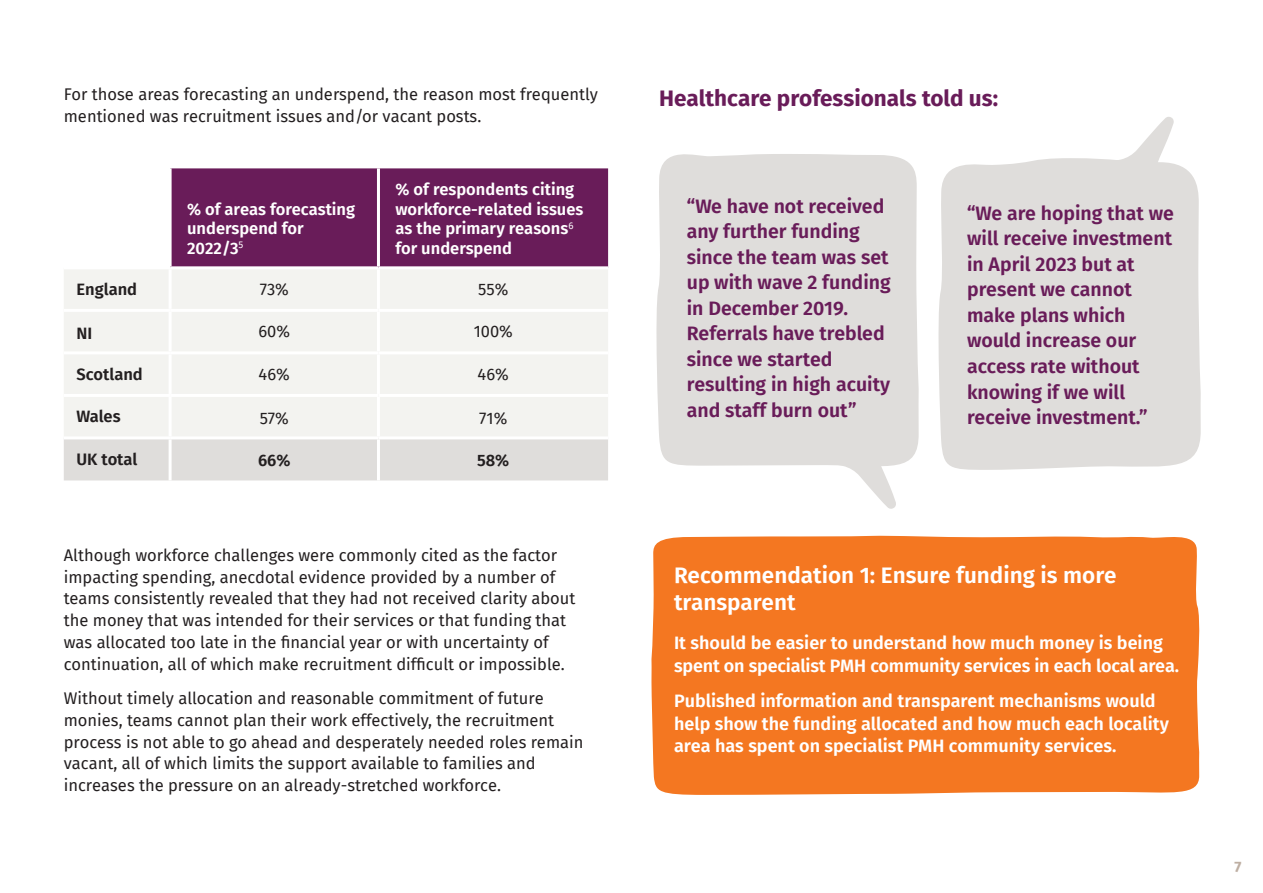
<style>
.page{position:relative;width:1263px;height:893px;background:#fff}
.page>*{position:absolute;margin:0;border:0;box-sizing:border-box;transform-origin:0 0}
.t1{font:600 22.5px/27px "Fira Sans";color:#fff}
.t2{font:700 22.5px "Fira Sans";color:#691c59}
.t3{font:600 19.5px/25.5px "Fira Sans";color:#691c59}
.t4{font:600 18px/22.5px "Fira Sans";color:#fff}
.t5{font:16.5px/21.8px "Fira Sans";color:#231f20}
.t6{font:600 16.5px/19.5px "Fira Sans";color:#fff}
.t7{font:600 16.5px "Fira Sans";color:#231f20}
.t8{font:700 15px "Fira Sans";color:#beafa3}
</style>
<div class="page">
<div style="left:172px;top:168px;width:436px;height:98px;background:#691c59"></div>
<div style="left:64px;top:270px;width:544px;height:166px;background:#f3f3f0"></div>
<div style="left:64px;top:439px;width:544px;height:41px;background:#dfdddb"></div>
<hr style="left:377px;top:168px;width:3px;height:98px;background:#fff">
<hr style="left:169px;top:269px;width:3px;height:40px;background:#fff">
<hr style="left:377px;top:269px;width:3px;height:40px;background:#fff">
<hr style="left:64px;top:309px;width:106px;height:3px;background:#fff">
<hr style="left:170px;top:309px;width:208px;height:3px;background:#fff">
<hr style="left:169px;top:312px;width:3px;height:39px;background:#fff">
<hr style="left:378px;top:309px;width:230px;height:3px;background:#fff">
<hr style="left:377px;top:312px;width:3px;height:39px;background:#fff">
<hr style="left:64px;top:351px;width:106px;height:3px;background:#fff">
<hr style="left:170px;top:351px;width:208px;height:3px;background:#fff">
<hr style="left:169px;top:354px;width:3px;height:40px;background:#fff">
<hr style="left:378px;top:351px;width:230px;height:3px;background:#fff">
<hr style="left:377px;top:354px;width:3px;height:40px;background:#fff">
<hr style="left:64px;top:394px;width:106px;height:3px;background:#fff">
<hr style="left:170px;top:394px;width:208px;height:3px;background:#fff">
<hr style="left:169px;top:397px;width:3px;height:39px;background:#fff">
<hr style="left:378px;top:394px;width:230px;height:3px;background:#fff">
<hr style="left:377px;top:397px;width:3px;height:39px;background:#fff">
<hr style="left:169px;top:439px;width:3px;height:41px;background:#fff">
<hr style="left:377px;top:439px;width:3px;height:41px;background:#fff">
<div style="left:651px;top:535px;width:549px;height:260px;background:#f47721"></div>
<div style="left:656px;top:154px;width:263px;height:312px;background:#dfdddb"></div>
<svg style="left:835px;top:381px;width:61px;height:128px"></svg>
<div style="left:938px;top:158px;width:263px;height:312px;background:#dfdddb"></div>
<svg style="left:1113px;top:117px;width:61px;height:127px"></svg>
<p class="t5" style="left:64px;top:83px;width:536px">For those areas forecasting an underspend, the reason most frequently mentioned was recruitment issues and/or vacant posts.</p>
<p class="t6" style="left:187px;top:198px;width:170px">% of areas forecasting underspend for<br>2022/3<sup>5</sup></p>
<p class="t6" style="left:395px;top:179px;width:189px">% of respondents citing workforce-related issues as the primary reasons<sup>6 </sup>for underspend</p>
<p class="t7" style="left:77px;top:275px;width:62px">England</p>
<p class="t5" style="left:260px;top:277px;width:31px">73%</p>
<p class="t5" style="left:478px;top:277px;width:32px">55%</p>
<p class="t7" style="left:77px;top:319px;width:17px">NI</p>
<p class="t5" style="left:258px;top:320px;width:33px">60%</p>
<p class="t5" style="left:474px;top:320px;width:41px">100%</p>
<p class="t7" style="left:77px;top:360px;width:68px">Scotland</p>
<p class="t5" style="left:259px;top:362px;width:33px">46%</p>
<p class="t5" style="left:478px;top:362px;width:33px">46%</p>
<p class="t7" style="left:77px;top:403px;width:46px">Wales</p>
<p class="t5" style="left:260px;top:407px;width:31px">57%</p>
<p class="t5" style="left:479px;top:407px;width:30px">71%</p>
<p class="t7" style="left:76px;top:445px;width:63px">UK total</p>
<p class="t7" style="left:258px;top:447px;width:34px">66%</p>
<p class="t7" style="left:477px;top:447px;width:34px">58%</p>
<p class="t5" style="left:64px;top:544px;width:513px">Although workforce challenges were commonly cited as the factor impacting spending, anecdotal evidence provided by a number of teams consistently revealed that they had not received clarity about the money that was intended for their services or that funding that was allocated too late in the financial year or with uncertainty of continuation, all of which make recruitment difficult or impossible.</p>
<p class="t5" style="left:64px;top:687px;width:521px">Without timely allocation and reasonable commitment of future monies, teams cannot plan their work effectively, the recruitment process is not able to go ahead and desperately needed roles remain vacant, all of which limits the support available to families and increases the pressure on an already-stretched workforce.</p>
<h1 class="t2" style="left:659px;top:79px;width:340px">Healthcare professionals told us:</h1>
<p class="t3" style="left:687px;top:192px;width:205px">“We have not received any further funding since the team was set up with wave 2 funding in December 2019.<br>Referrals have trebled since we started resulting in high acuity and staff burn out”</p>
<p class="t3" style="left:967px;top:199px;width:208px">“We are hoping that we will receive investment in April 2023 but at present we cannot make plans which would increase our access rate without knowing if we will receive investment.”</p>
<h1 class="t1" style="left:674px;top:560px;width:444px">Recommendation 1: Ensure funding is more transparent</h1>
<p class="t4" style="left:674px;top:631px;width:506px">It should be easier to understand how much money is being spent on specialist PMH community services in each local area.</p>
<p class="t4" style="left:674px;top:688px;width:496px">Published information and transparent mechanisms would help show the funding allocated and how much each locality area has spent on specialist PMH community services.</p>
<p class="t8" style="left:1234px;top:854px;width:9px">7</p>
</div>
